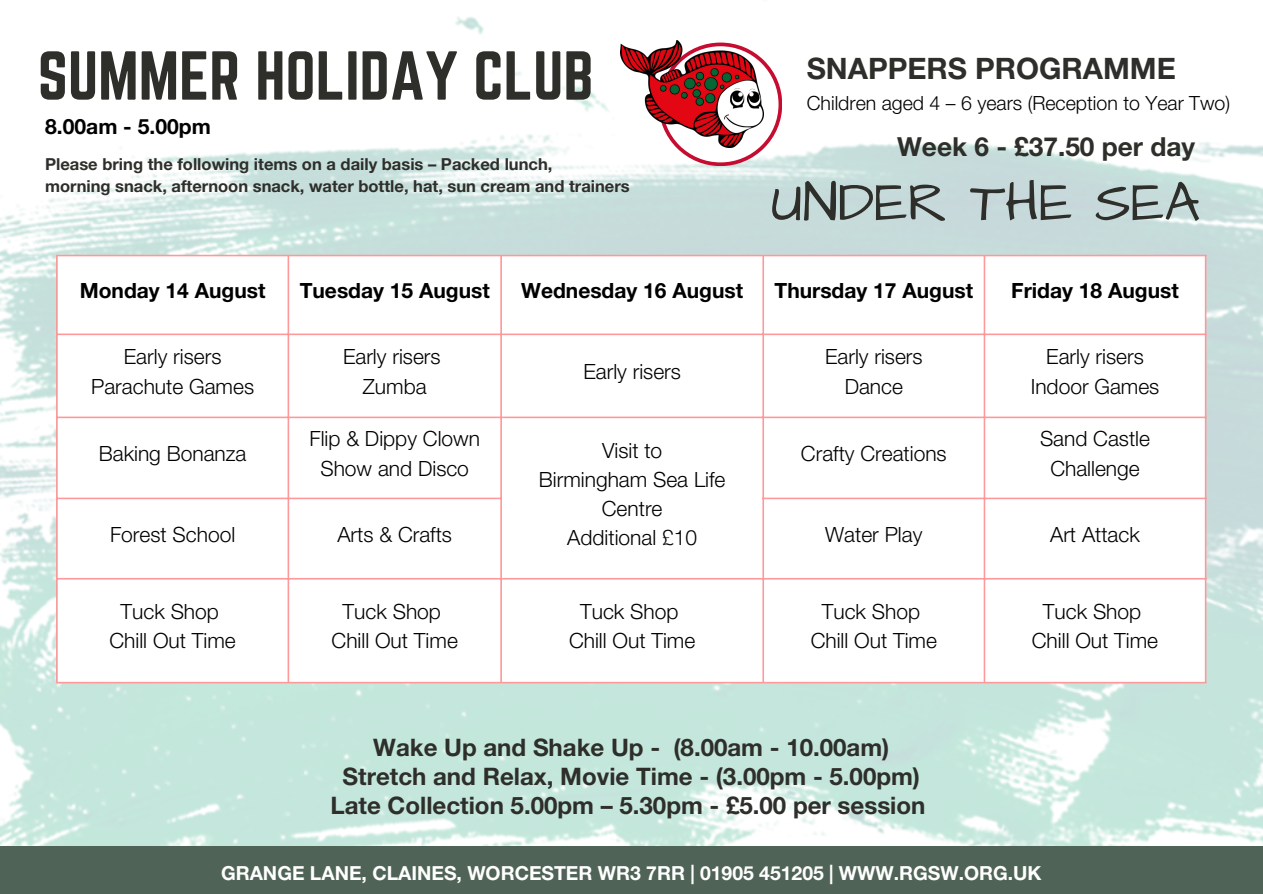
<style>
.page{position:relative;width:1263px;height:894px;background:#fff}
.page>*{position:absolute;margin:0;border:0;box-sizing:border-box;transform-origin:0 0}
.t1{font:60.45px "Norwester";color:#2e2e2a}
.t2{font:56.25px "Architects Daughter";color:#2e2e2a}
.t3{font:700 29.55px "Helvetica Neue LT Std";color:#2e2e2a}
.t4{font:700 26.25px "Helvetica Neue LT Std";color:#2e2e2a}
.t5{font:700 24.15px/28.7px "Helvetica Neue LT Std";color:#2e2e2a;text-align:center}
.t6{font:700 21.15px "Helvetica Neue LT Std";color:#000}
.t7{font:300 21px/29.2px "Helvetica Neue LT Std";color:#000;text-align:center}
.t8{font:700 21px "Helvetica Neue LT Std";color:#000}
.t9{font:300 19.5px "Helvetica Neue LT Std";color:#000}
.t10{font:700 19.35px "Helvetica Neue LT Std";color:#fff}
.t11{font:700 16.5px/22.5px "Helvetica Neue LT Std";color:#2e2e2a}
</style>
<div class="page">
<img style="left:0;top:17px;width:1263px;height:829px">
<div style="left:0;top:846px;width:1263px;height:47px;background:#4f6456"></div>
<svg style="left:58px;top:256px;width:1147px;height:425px"></svg>
<hr style="left:56px;top:256px;width:2px;height:425px;background:#f99">
<hr style="left:288px;top:256px;width:1px;height:425px;background:#f99">
<hr style="left:500px;top:256px;width:2px;height:425px;background:#f99">
<hr style="left:762px;top:256px;width:2px;height:425px;background:#f99">
<hr style="left:984px;top:256px;width:1px;height:425px;background:#f99">
<hr style="left:1205px;top:256px;width:1px;height:425px;background:#f99">
<hr style="left:56px;top:255px;width:1150px;height:1px;background:#f99">
<hr style="left:56px;top:333px;width:1150px;height:2px;background:#f99">
<hr style="left:56px;top:416px;width:1150px;height:2px;background:#f99">
<hr style="left:56px;top:497px;width:446px;height:2px;background:#f99">
<hr style="left:762px;top:497px;width:444px;height:2px;background:#f99">
<hr style="left:56px;top:577px;width:1150px;height:2px;background:#f99">
<hr style="left:56px;top:681px;width:1150px;height:2px;background:#f99">
<svg style="left:659px;top:43px;width:123px;height:123px"></svg>
<img style="left:620px;top:40px;width:144px;height:107px">
<h1 class="t1" style="left:38px;top:39px;width:557px">SUMMER HOLIDAY CLUB</h1>
<p class="t6" style="left:45px;top:119px;width:167px">8.00am - 5.00pm</p>
<p class="t11" style="left:45px;top:155px;width:586px">Please bring the following items on a daily basis – Packed lunch,<br>morning snack, afternoon snack, water bottle, hat, sun cream and trainers</p>
<h3 class="t3" style="left:807px;top:57px;width:371px">SNAPPERS PROGRAMME</h3>
<p class="t9" style="left:807px;top:96px;width:425px">Children aged 4 – 6 years (Reception to Year Two)</p>
<p class="t4" style="left:897px;top:137px;width:299px">Week 6 - £37.50 per day</p>
<h2 class="t2" style="left:771px;top:165px;width:431px">UNDER THE SEA</h2>
<p class="t8" style="left:80px;top:283px;width:187px">Monday 14 August</p>
<p class="t8" style="left:300px;top:283px;width:192px">Tuesday 15 August</p>
<p class="t8" style="left:521px;top:283px;width:223px">Wednesday 16 August</p>
<p class="t8" style="left:774px;top:283px;width:200px">Thursday 17 August</p>
<p class="t8" style="left:1011px;top:283px;width:169px">Friday 18 August</p>
<p class="t7" style="left:91px;top:345px;width:164px">Early risers<br>Parachute Games</p>
<p class="t7" style="left:343px;top:345px;width:99px">Early risers<br>Zumba</p>
<p class="t7" style="left:583px;top:360px;width:99px">Early risers</p>
<p class="t7" style="left:825px;top:345px;width:99px">Early risers<br>Dance</p>
<p class="t7" style="left:1031px;top:345px;width:130px">Early risers<br>Indoor Games</p>
<p class="t7" style="left:309px;top:427px;width:172px">Flip &amp; Dippy Clown<br>Show and Disco</p>
<p class="t7" style="left:539px;top:438px;width:188px">Visit to<br>Birmingham Sea Life<br>Centre<br>Additional £10</p>
<p class="t7" style="left:801px;top:441px;width:147px">Crafty Creations</p>
<p class="t7" style="left:1040px;top:427px;width:111px">Sand Castle<br>Challenge</p>
<p class="t7" style="left:99px;top:441px;width:149px">Baking Bonanza</p>
<p class="t7" style="left:110px;top:522px;width:127px">Forest School</p>
<p class="t7" style="left:337px;top:522px;width:116px">Arts &amp; Crafts</p>
<p class="t7" style="left:825px;top:522px;width:99px">Water Play</p>
<p class="t7" style="left:1050px;top:522px;width:91px">Art Attack</p>
<p class="t7" style="left:109px;top:599px;width:128px">Tuck Shop<br>Chill Out Time</p>
<p class="t7" style="left:332px;top:599px;width:128px">Tuck Shop<br>Chill Out Time</p>
<p class="t7" style="left:569px;top:599px;width:128px">Tuck Shop<br>Chill Out Time</p>
<p class="t7" style="left:811px;top:599px;width:128px">Tuck Shop<br>Chill Out Time</p>
<p class="t7" style="left:1032px;top:599px;width:128px">Tuck Shop<br>Chill Out Time</p>
<p class="t5" style="left:330px;top:736px;width:596px">Wake Up and Shake Up - (8.00am - 10.00am)<br>Stretch and Relax, Movie Time - (3.00pm - 5.00pm)<br>Late Collection 5.00pm – 5.30pm - £5.00 per session</p>
<p class="t10" style="left:221px;top:865px;width:822px">GRANGE LANE, CLAINES, WORCESTER WR3 7RR | 01905 451205 | WWW.RGSW.ORG.UK</p>
</div>
